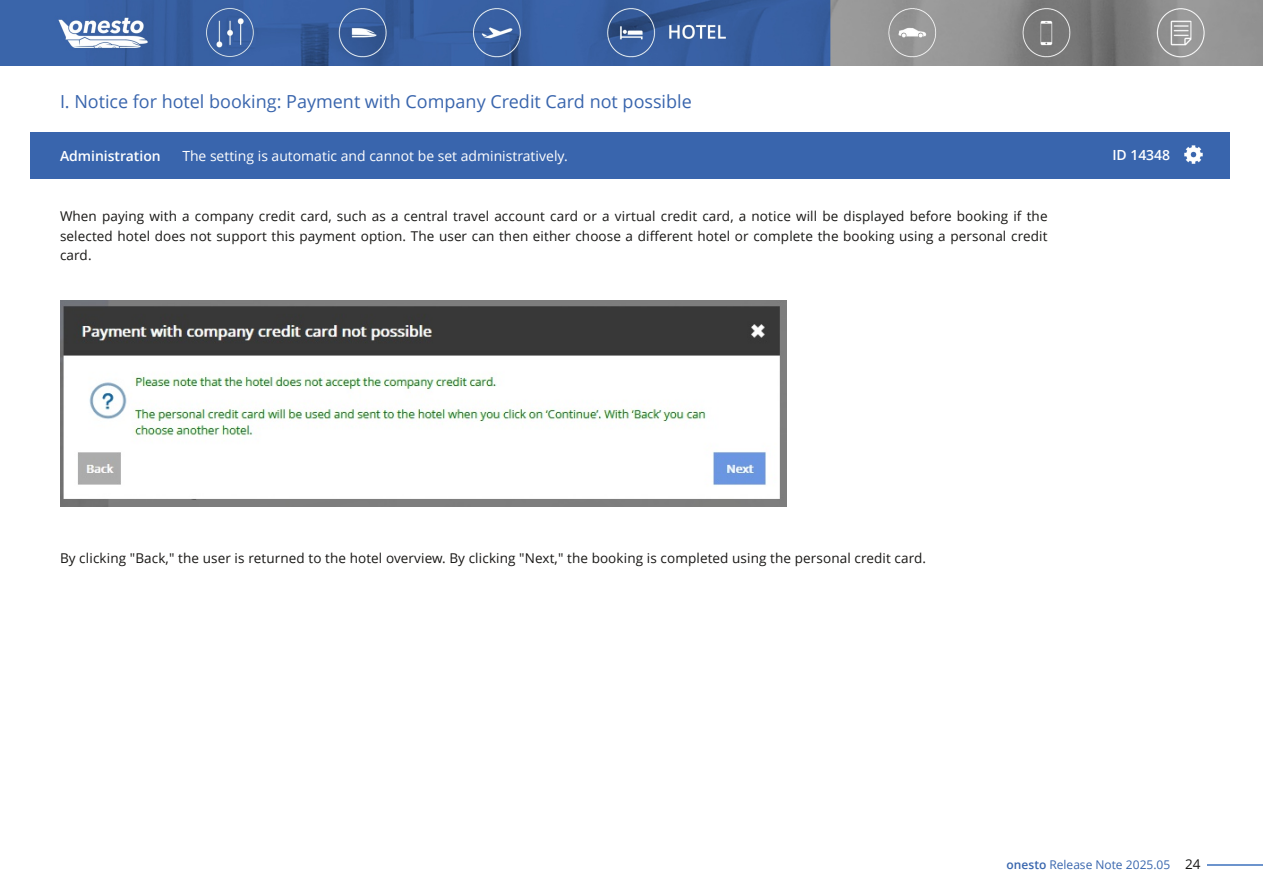
<style>
.page{position:relative;width:1263px;height:893px;background:#fff}
.page>*{position:absolute;margin:0;border:0;box-sizing:border-box;transform-origin:0 0}
.t1{font:18px "Open Sans";color:#3965ad}
.t2{font:13.95px "Open Sans";color:#fff}
.t3{font:600 13.95px "Open Sans";color:#fff}
.t4{font:13.5px/19.5px "Open Sans";letter-spacing:.01em;color:#181715;text-align:justify}
.t5{font:12px "Open Sans";color:#3966ae}
.s1{font-weight:600}
.s2{font-size:13.5px;color:#181715}
</style>
<div class="page">
<hr style="left:1207px;top:864px;width:56px;height:2px;background:#6c94cd">
<div style="left:30px;top:132px;width:1199px;height:47px;background:#3965ad"></div>
<img style="left:1184px;top:145px;width:18px;height:19px">
<img style="left:0;top:0;width:1263px;height:65px">
<img style="left:60px;top:300px;width:726px;height:207px">
<h1 class="t1" style="left:60px;top:89px;width:633px">I. Notice for hotel booking: Payment with Company Credit Card not possible</h1>
<p class="t3" style="left:60px;top:146px;width:102px">Administration</p>
<p class="t2" style="left:182px;top:146px;width:387px">The setting is automatic and cannot be set administratively.</p>
<p class="t4" style="left:60px;top:206px;width:989px">When paying with a company credit card, such as a central travel account card or a virtual credit card, a notice will be displayed before booking if the selected hotel does not support this payment option. The user can then either choose a different hotel or complete the booking using a personal credit card.</p>
<p class="t3" style="left:1112px;top:145px;width:59px">ID 14348</p>
<p class="t4" style="left:60px;top:548px;width:868px">By clicking "Back," the user is returned to the hotel overview. By clicking "Next," the booking is completed using the personal credit card.</p>
<p class="t5" style="left:1006px;top:856px;width:195px"><span class="s1">onesto</span> Release Note 2025.05 <span class="s2">24</span></p>
</div>
